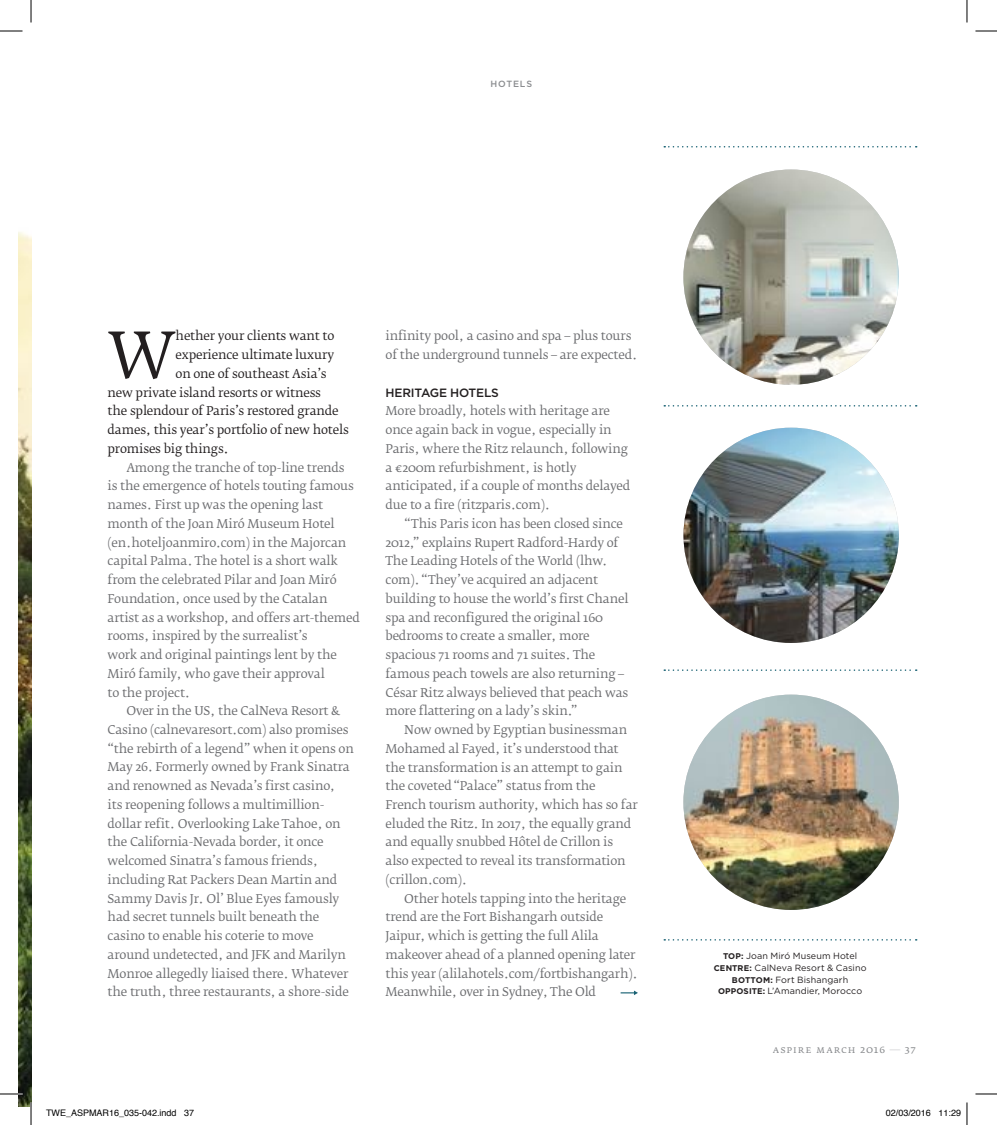
<style>
.page{position:relative;width:998px;height:1125px;background:#fff}
.page>*{position:absolute;margin:0;border:0;box-sizing:border-box;transform-origin:0 0}
.t1{font:62.85px "Fedra Serif B";color:#231f20}
.t2{font:12px/18.8px "Fedra Serif B";letter-spacing:-.015em;color:#6c6d70}
.t3{font:12px "Fedra Serif B";letter-spacing:-.015em;color:#231f20}
.t4{font:500 12px "Gotham HTF";letter-spacing:-.015em;color:#231f20}
.t5{font:10.5px "Fedra Serif B Book SC";letter-spacing:.08em;color:#8a8c8f}
.t6{font:9px/11.7px "Gotham HTF";letter-spacing:.015em;color:#231f20;text-align:center}
.t7{font:9px "Helvetica";color:#000}
.t8{font:500 9px "Gotham HTF";letter-spacing:.095em;color:#8a8c8f}
.s1{font-weight:700;font-size:8.25px}
.s2{color:#c7c8ca}
</style>
<div class="page">
<svg style="left:620px;top:991px;width:18px;height:4px"></svg>
<img style="left:683px;top:170px;width:215px;height:215px;border-radius:108px">
<img style="left:683px;top:428px;width:215px;height:215px;border-radius:108px">
<img style="left:683px;top:695px;width:215px;height:215px;border-radius:108px">
<svg style="left:664px;top:405px;width:252px;height:2px"></svg>
<svg style="left:664px;top:146px;width:252px;height:2px"></svg>
<svg style="left:664px;top:939px;width:252px;height:2px"></svg>
<svg style="left:664px;top:669px;width:252px;height:2px"></svg>
<img style="left:18px;top:30px;width:13px;height:1077px">
<hr style="left:0;top:30px;width:22px;height:2px;background:#fff">
<hr style="left:0;top:1093px;width:22px;height:2px;background:#fff">
<hr style="left:30px;top:1103px;width:2px;height:22px;background:#fff">
<svg style="left:0;top:31px;width:22px;height:1px"></svg>
<svg style="left:975px;top:31px;width:21px;height:1px"></svg>
<svg style="left:0;top:1094px;width:22px;height:1px"></svg>
<svg style="left:975px;top:1094px;width:21px;height:1px"></svg>
<svg style="left:31px;top:0;width:1px;height:23px"></svg>
<svg style="left:31px;top:1103px;width:1px;height:22px"></svg>
<svg style="left:966px;top:0;width:1px;height:23px"></svg>
<svg style="left:966px;top:1103px;width:1px;height:22px"></svg>
<p class="t8" style="left:490px;top:79px;width:43px">HOTELS</p>
<h1 class="t1" style="left:108px;top:319px;width:70px">W</h1>
<p class="t3" style="left:176px;top:329px;width:160px">hether your clients want to</p>
<p class="t3" style="left:176px;top:348px;width:160px">experience ultimate luxury</p>
<p class="t3" style="left:176px;top:367px;width:153px">on one of southeast Asia’s</p>
<p class="t3" style="left:108px;top:385px;width:215px">new private island resorts or witness</p>
<p class="t3" style="left:108px;top:404px;width:232px">the splendour of Paris’s restored grande</p>
<p class="t3" style="left:108px;top:423px;width:243px">dames, this year’s portfolio of new hotels</p>
<p class="t3" style="left:108px;top:442px;width:123px">promises big things.</p>
<p class="t2" style="left:126px;top:458px;width:220px">Among the tranche of top-line trends</p>
<p class="t2" style="left:108px;top:477px;width:248px">is the emergence of hotels touting famous</p>
<p class="t2" style="left:108px;top:496px;width:217px">names. First up was the opening last</p>
<p class="t2" style="left:108px;top:514px;width:229px">month of the Joan Miró Museum Hotel</p>
<p class="t2" style="left:108px;top:533px;width:240px">(en.hoteljoanmiro.com) in the Majorcan</p>
<p class="t2" style="left:108px;top:552px;width:232px">capital Palma. The hotel is a short walk</p>
<p class="t2" style="left:108px;top:571px;width:231px">from the celebrated Pilar and Joan Miró</p>
<p class="t2" style="left:108px;top:589px;width:221px">Foundation, once used by the Catalan</p>
<p class="t2" style="left:108px;top:608px;width:254px">artist as a workshop, and offers art-themed</p>
<p class="t2" style="left:108px;top:627px;width:202px">rooms, inspired by the surrealist’s</p>
<p class="t2" style="left:108px;top:646px;width:231px">work and original paintings lent by the</p>
<p class="t2" style="left:108px;top:664px;width:219px">Miró family, who gave their approval</p>
<p class="t2" style="left:108px;top:683px;width:84px">to the project.</p>
<p class="t2" style="left:126px;top:702px;width:215px">Over in the US, the CalNeva Resort &amp;</p>
<p class="t2" style="left:108px;top:720px;width:242px">Casino (calnevaresort.com) also promises</p>
<p class="t2" style="left:108px;top:739px;width:248px">“the rebirth of a legend” when it opens on</p>
<p class="t2" style="left:108px;top:758px;width:244px">May 26. Formerly owned by Frank Sinatra</p>
<p class="t2" style="left:108px;top:777px;width:229px">and renowned as Nevada’s first casino,</p>
<p class="t2" style="left:108px;top:795px;width:218px">its reopening follows a multimillion-</p>
<p class="t2" style="left:108px;top:814px;width:234px">dollar refit. Overlooking Lake Tahoe, on</p>
<p class="t2" style="left:108px;top:833px;width:218px">the California-Nevada border, it once</p>
<p class="t2" style="left:108px;top:852px;width:212px">welcomed Sinatra’s famous friends,</p>
<p class="t2" style="left:108px;top:870px;width:231px">including Rat Packers Dean Martin and</p>
<p class="t2" style="left:108px;top:889px;width:233px">Sammy Davis Jr. Ol’ Blue Eyes famously</p>
<p class="t2" style="left:108px;top:908px;width:213px">had secret tunnels built beneath the</p>
<p class="t2" style="left:108px;top:927px;width:208px">casino to enable his coterie to move</p>
<p class="t2" style="left:108px;top:945px;width:240px">around undetected, and JFK and Marilyn</p>
<p class="t2" style="left:108px;top:964px;width:242px">Monroe allegedly liaised there. Whatever</p>
<p class="t2" style="left:108px;top:983px;width:243px">the truth, three restaurants, a shore-side</p>
<p class="t2" style="left:385px;top:327px;width:253px">infinity pool, a casino and spa – plus tours of the underground tunnels – are expected.</p>
<p class="t4" style="left:385px;top:386px;width:115px">HERITAGE HOTELS</p>
<p class="t2" style="left:385px;top:402px;width:246px">More broadly, hotels with heritage are once again back in vogue, especially in Paris, where the Ritz relaunch, following a €200m refurbishment, is hotly anticipated, if a couple of months delayed due to a fire (ritzparis.com).</p>
<p class="t2" style="left:385px;top:514px;width:244px;text-indent:19px">“This Paris icon has been closed since 2012,” explains Rupert Radford-Hardy of The Leading Hotels of the World (lhw. com). “They’ve acquired an adjacent building to house the world’s first Chanel spa and reconfigured the original 160 bedrooms to create a smaller, more spacious 71 rooms and 71 suites. The famous peach towels are also returning – César Ritz always believed that peach was more flattering on a lady’s skin.”</p>
<p class="t2" style="left:385px;top:721px;width:254px;text-indent:19px">Now owned by Egyptian businessman Mohamed al Fayed, it’s understood that the transformation is an attempt to gain the coveted “Palace” status from the French tourism authority, which has so far eluded the Ritz. In 2017, the equally grand and equally snubbed Hôtel de Crillon is also expected to reveal its transformation (crillon.com).</p>
<p class="t2" style="left:385px;top:889px;width:254px;text-indent:19px">Other hotels tapping into the heritage trend are the Fort Bishangarh outside Jaipur, which is getting the full Alila makeover ahead of a planned opening later this year (alilahotels.com/fortbishangarh).<br>Meanwhile, over in Sydney, The Old</p>
<p class="t6" style="left:713px;top:950px;width:154px"><span class="s1">TOP:</span> Joan Miró Museum Hotel<br><span class="s1">CENTRE:</span> CalNeva Resort &amp; Casino<br><span class="s1">BOTTOM:</span> Fort Bishangarh<br><span class="s1">OPPOSITE:</span> L’Amandier, Morocco</p>
<p class="t5" style="left:772px;top:1043px;width:144px">aspire march 2016 <span class="s2">—</span> 37</p>
<p class="t7" style="left:46px;top:1109px;width:150px">TWE_ASPMAR16_035-042.indd 37</p>
<p class="t7" style="left:885px;top:1109px;width:77px">02/03/2016 11:29</p>
</div>
